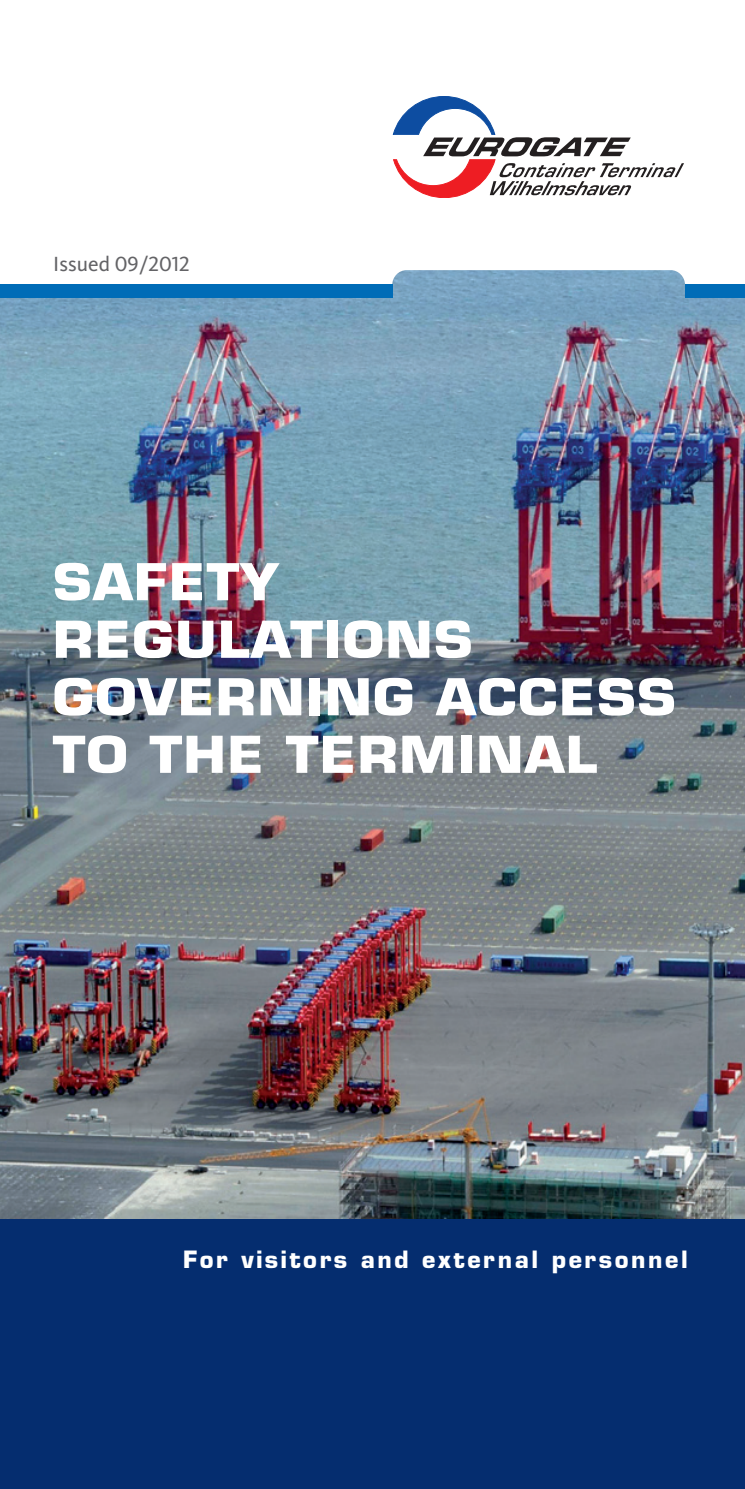
<style>
.page{position:relative;width:745px;height:1489px;background:#fff}
.page>*{position:absolute;margin:0;border:0;box-sizing:border-box;transform-origin:0 0}
.Titel{font:700 49.5px/57.5px "Eurostile";letter-spacing:.02em;color:#fff;scale:1.1 1}
.t1{font:700 23.25px "Eurostile";letter-spacing:.11em;color:#fff}
.t2{font:21.25px "Kievit Book SC";color:#636366}
.s1{font-family:"Kievit"}
</style>
<div class="page">
<img style="left:0;top:270px;width:744px;height:949px">
<div style="left:0;top:1219px;width:744px;height:269px;background:#052d6f"></div>
<div style="left:0;top:284px;width:392px;height:14px;background:#006cb7"></div>
<div style="left:684px;top:284px;width:60px;height:14px;background:#006cb7"></div>
<svg style="left:393px;top:96px;width:290px;height:102px"></svg>
<p class="t2" style="left:53px;top:251px;width:138px"><span class="s1">Issued</span> 09/2012</p>
<p class="Titel" style="left:53px;top:553px;width:207px">SAFETY</p>
<p class="Titel" style="left:53px;top:610px;width:383px">REGULATIONS</p>
<p class="Titel" style="left:53px;top:668px;width:567px">GOVERNING ACCESS<br>TO THE TERMINAL</p>
<p class="t1" style="left:183px;top:1245px;width:506px">For visitors and external personnel</p>
</div>
